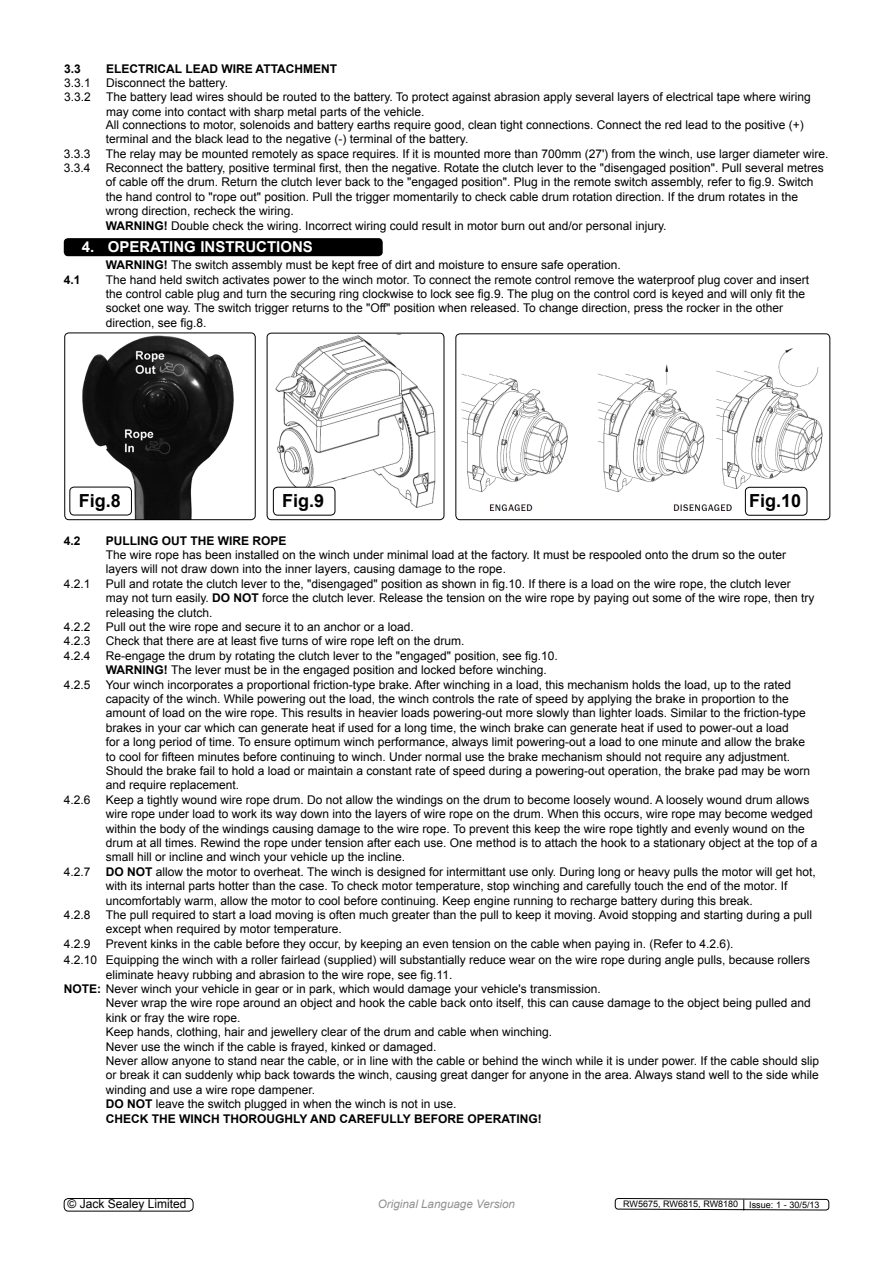
<style>
.page{position:relative;width:893px;height:1263px;background:#fff}
.page>*{position:absolute;margin:0;border:0;box-sizing:border-box;transform-origin:0 0}
.t1{font:700 18px "Arial";color:#000}
.t2{font:700 15px "Arial";color:#fff}
.t3{font:12px/14.4px "Arial";color:#000}
.t4{font:700 12px "Arial";color:#000}
.t5{font:italic 11.7px "Arial";color:#8f9194}
.t6{font:9px "Arial";letter-spacing:-.005em;color:#000}
.s1{font-weight:700}
.s2{font-weight:400}
</style>
<div class="page">
<div style="left:64px;top:238px;width:319px;height:18px;background:#000;border-radius:4px"></div>
<img style="left:78px;top:335px;width:156px;height:183px">
<div style="left:64px;top:333px;width:192px;height:187px;border:1px solid #000;border-radius:4px"></div>
<img style="left:267px;top:334px;width:177px;height:185px">
<div style="left:267px;top:333px;width:177px;height:187px;border:1px solid #000;border-radius:4px"></div>
<img style="left:461px;top:348px;width:362px;height:163px">
<div style="left:455px;top:333px;width:375px;height:187px;border:1px solid #000;border-radius:4px"></div>
<div style="left:70px;top:487px;width:61px;height:28px;background:#fff;border-radius:4px"></div>
<div style="left:69px;top:487px;width:63px;height:28px;border:1px solid #000;border-radius:4px"></div>
<div style="left:273px;top:487px;width:62px;height:28px;background:#fff;border-radius:4px"></div>
<div style="left:273px;top:487px;width:62px;height:28px;border:1px solid #000;border-radius:4px"></div>
<div style="left:745px;top:487px;width:62px;height:28px;background:#fff;border-radius:4px"></div>
<div style="left:745px;top:487px;width:62px;height:29px;border:1px solid #000;border-radius:4px"></div>
<svg style="left:614px;top:1198px;width:216px;height:13px"></svg>
<div style="left:64px;top:1198px;width:129px;height:13px;border:1px solid #000;border-radius:4px"></div>
<p class="t4" style="left:64px;top:60px;width:18px">3.3</p>
<p class="t4" style="left:106px;top:60px;width:232px">ELECTRICAL LEAD WIRE ATTACHMENT</p>
<p class="t3" style="left:64px;top:76px;width:28px">3.3.1</p>
<p class="t3" style="left:106px;top:76px;width:123px">Disconnect the battery.</p>
<p class="t3" style="left:64px;top:90px;width:748px">3.3.2 The battery lead wires should be routed to the battery. To protect against abrasion apply several layers of electrical tape where wiring</p>
<p class="t3" style="left:106px;top:104px;width:320px">may come into contact with sharp metal parts of the vehicle.</p>
<p class="t3" style="left:106px;top:118px;width:700px">All connections to motor, solenoids and battery earths require good, clean tight connections. Connect the red lead to the positive (+)</p>
<p class="t3" style="left:106px;top:132px;width:364px">terminal and the black lead to the negative (-) terminal of the battery.</p>
<p class="t3" style="left:64px;top:146px;width:766px">3.3.3 The relay may be mounted remotely as space requires. If it is mounted more than 700mm (27') from the winch, use larger diameter wire.</p>
<p class="t3" style="left:64px;top:161px;width:28px">3.3.4</p>
<p class="t3" style="left:106px;top:161px;width:719px">Reconnect the battery, positive terminal first, then the negative. Rotate the clutch lever to the "disengaged position". Pull several metres of cable off the drum. Return the clutch lever back to the "engaged position". Plug in the remote switch assembly, refer to fig.9. Switch the hand control to "rope out" position. Pull the trigger momentarily to check cable drum rotation direction. If the drum rotates in the wrong direction, recheck the wiring.<br><span class="s1">WARNING!</span> Double check the wiring. Incorrect wiring could result in motor burn out and/or personal injury.</p>
<p class="t3" style="left:106px;top:258px;width:516px"><span class="s1">WARNING!</span> The switch assembly must be kept free of dirt and moisture to ensure safe operation.</p>
<p class="t4" style="left:64px;top:271px;width:34px">4.1 <span class="s2">T</span></p>
<p class="t2" style="left:82px;top:237px;width:233px">4. OPERATING INSTRUCTIONS</p>
<p class="t3" style="left:106px;top:272px;width:705px;text-indent:7px">he hand held switch activates power to the winch motor. To connect the remote control remove the waterproof plug cover and insert the control cable plug and turn the securing ring clockwise to lock see fig.9. The plug on the control cord is keyed and will only fit the socket one way. The switch trigger returns to the "Off" position when released. To change direction, press the rocker in the other direction, see fig.8.</p>
<h1 class="t1" style="left:79px;top:488px;width:44px">Fig.8</h1>
<h1 class="t1" style="left:282px;top:488px;width:44px">Fig.9</h1>
<h1 class="t1" style="left:749px;top:489px;width:54px">Fig.10</h1>
<p class="t4" style="left:64px;top:532px;width:18px">4.2</p>
<p class="t4" style="left:106px;top:532px;width:182px">PULLING OUT THE WIRE ROPE</p>
<p class="t3" style="left:64px;top:548px;width:26px">T</p>
<p class="t3" style="left:106px;top:548px;width:682px;text-indent:7px">he wire rope has been installed on the winch under minimal load at the factory. It must be respooled onto the drum so the outer layers will not draw down into the inner layers, causing damage to the rope.</p>
<p class="t3" style="left:64px;top:576px;width:28px">4.2.1</p>
<p class="t3" style="left:106px;top:576px;width:710px">Pull and rotate the clutch lever to the, "disengaged" position as shown in fig.10. If there is a load on the wire rope, the clutch lever may not turn easily. <span class="s1">DO NOT</span> force the clutch lever. Release the tension on the wire rope by paying out some of the wire rope, then try releasing the clutch.</p>
<p class="t3" style="left:64px;top:620px;width:28px">4.2.2</p>
<p class="t3" style="left:106px;top:620px;width:310px">Pull out the wire rope and secure it to an anchor or a load.</p>
<p class="t3" style="left:64px;top:634px;width:28px">4.2.3</p>
<p class="t3" style="left:106px;top:634px;width:360px">Check that there are at least five turns of wire rope left on the drum.</p>
<p class="t3" style="left:64px;top:648px;width:28px">4.2.4</p>
<p class="t3" style="left:106px;top:648px;width:454px">Re-engage the drum by rotating the clutch lever to the "engaged" position, see fig.10.<br><span class="s1">WARNING!</span> The lever must be in the engaged position and locked before winching.</p>
<p class="t3" style="left:64px;top:677px;width:28px">4.2.5</p>
<p class="t3" style="left:106px;top:677px;width:702px">Your winch incorporates a proportional friction-type brake. After winching in a load, this mechanism holds the load, up to the rated capacity of the winch. While powering out the load, the winch controls the rate of speed by applying the brake in proportion to the amount of load on the wire rope. This results in heavier loads powering-out more slowly than lighter loads. Similar to the friction-type brakes in your car which can generate heat if used for a long time, the winch brake can generate heat if used to power-out a load for a long period of time. To ensure optimum winch performance, always limit powering-out a load to one minute and allow the brake to cool for fifteen minutes before continuing to winch. Under normal use the brake mechanism should not require any adjustment.</p>
<p class="t3" style="left:64px;top:764px;width:26px">S</p>
<p class="t3" style="left:106px;top:764px;width:706px;text-indent:8px">hould the brake fail to hold a load or maintain a constant rate of speed during a powering-out operation, the brake pad may be worn and require replacement.</p>
<p class="t3" style="left:64px;top:792px;width:28px">4.2.6</p>
<p class="t3" style="left:106px;top:792px;width:713px">Keep a tightly wound wire rope drum. Do not allow the windings on the drum to become loosely wound. A loosely wound drum allows wire rope under load to work its way down into the layers of wire rope on the drum. When this occurs, wire rope may become wedged within the body of the windings causing damage to the wire rope. To prevent this keep the wire rope tightly and evenly wound on the drum at all times. Rewind the rope under tension after each use. One method is to attach the hook to a stationary object at the top of a small hill or incline and winch your vehicle up the incline.</p>
<p class="t3" style="left:64px;top:864px;width:28px">4.2.7</p>
<p class="t3" style="left:106px;top:864px;width:711px"><span class="s1">DO NOT</span> allow the motor to overheat. The winch is designed for intermittant use only. During long or heavy pulls the motor will get hot,</p>
<p class="t3" style="left:106px;top:879px;width:683px">with its internal parts hotter than the case. To check motor temperature, stop winching and carefully touch the end of the motor. If</p>
<p class="t3" style="left:106px;top:893px;width:648px">uncomfortably warm, allow the motor to cool before continuing. Keep engine running to recharge battery during this break.</p>
<p class="t3" style="left:64px;top:908px;width:750px">4.2.8 The pull required to start a load moving is often much greater than the pull to keep it moving. Avoid stopping and starting during a pull</p>
<p class="t3" style="left:106px;top:922px;width:238px">except when required by motor temperature.</p>
<p class="t3" style="left:64px;top:936px;width:28px">4.2.9</p>
<p class="t3" style="left:64px;top:935px;width:748px;line-height:16.5px;text-indent:42px">Prevent kinks in the cable before they occur, by keeping an even tension on the cable when paying in. (Refer to 4.2.6).<br>4.2.10 Equipping the winch with a roller fairlead (supplied) will substantially reduce wear on the wire rope during angle pulls, because rollers</p>
<p class="t3" style="left:64px;top:967px;width:539px;text-indent:42px">eliminate heavy rubbing and abrasion to the wire rope, see fig.11.<br><span class="s1">NOTE:</span> Never winch your vehicle in gear or in park, which would damage your vehicle's transmission.<br>N</p>
<p class="t3" style="left:106px;top:996px;width:707px;text-indent:9px">ever wrap the wire rope around an object and hook the cable back onto itself, this can cause damage to the object being pulled and kink or fray the wire rope.<br>Keep hands, clothing, hair and jewellery clear of the drum and cable when winching.</p>
<p class="t3" style="left:64px;top:1039px;width:26px">N</p>
<p class="t3" style="left:114px;top:1039px;width:324px">ever use the winch if the cable is frayed, kinked or damaged.</p>
<p class="t3" style="left:64px;top:1054px;width:26px">N</p>
<p class="t3" style="left:106px;top:1054px;width:715px;text-indent:9px">ever allow anyone to stand near the cable, or in line with the cable or behind the winch while it is under power. If the cable should slip or break it can suddenly whip back towards the winch, causing great danger for anyone in the area. Always stand well to the side while winding and use a wire rope dampener.<br><span class="s1">DO NOT</span> leave the switch plugged in when the winch is not in use.<br><span class="s1">CHECK THE WINCH THOROUGHLY AND CAREFULLY BEFORE OPERATING!</span></p>
<p class="t3" style="left:68px;top:1196px;width:120px">© Jack Sealey Limited</p>
<p class="t5" style="left:378px;top:1196px;width:139px">Original Language Version</p>
<p class="t6" style="left:623px;top:1198px;width:198px">RW5675, RW6815, RW8180 Issue: 1 - 30/5/13</p>
</div>
